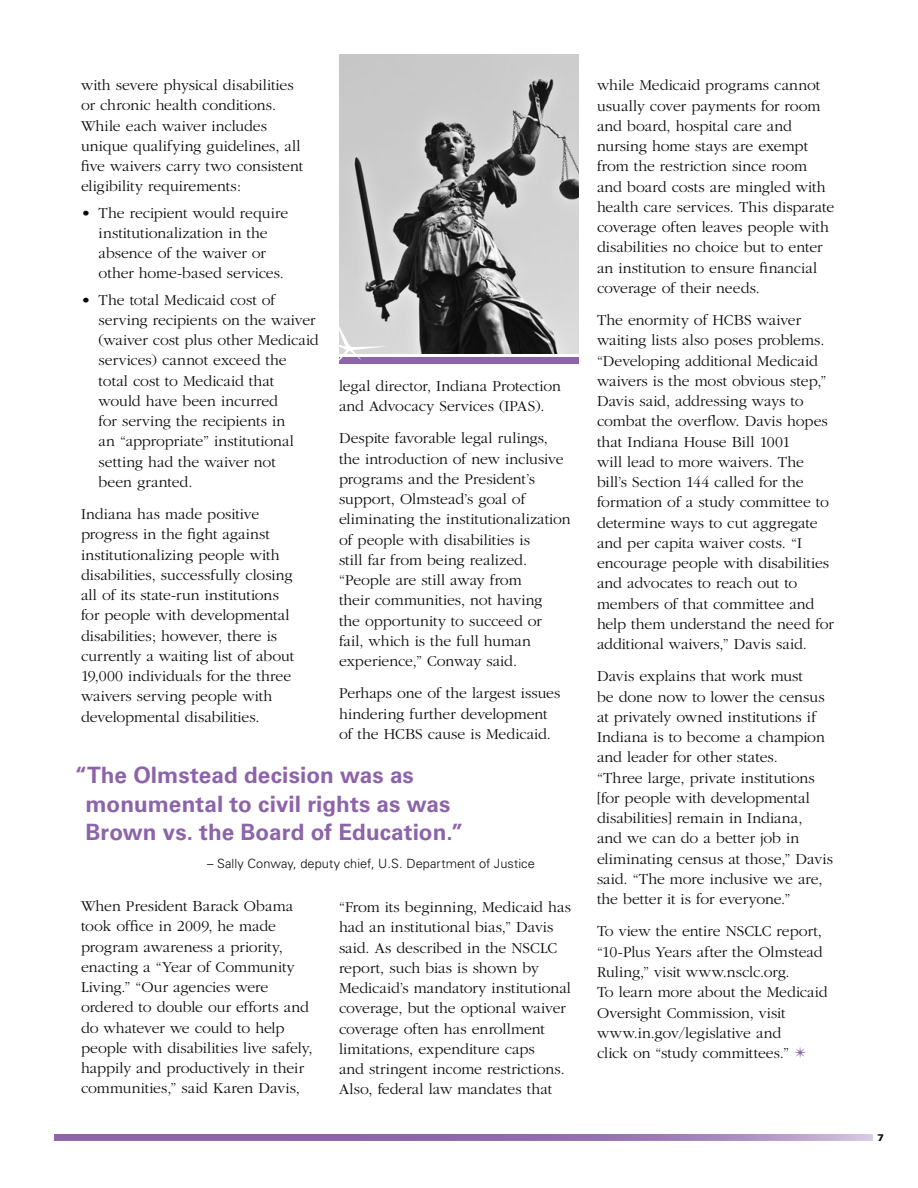
<style>
.page{position:relative;width:918px;height:1188px;background:#fff}
.page>*{position:absolute;margin:0;border:0;box-sizing:border-box;transform-origin:0 0}
.t1{font:700 22.5px/28.5px "Univers";color:#8d64aa}
.t2{font:300 15.75px/20.2px "Garamond";color:#0b0a0b}
.t3{font:300 12.75px "Univers";letter-spacing:.01em;color:#0b0a0b}
.t4{font:900 9.75px "Univers";color:#0b0a0b}
.s1{color:#8d64aa}
</style>
<div class="page">
<img style="left:339px;top:54px;width:240px;height:300px">
<div style="left:339px;top:357px;width:240px;height:7px;background:#8d64aa"></div>
<svg style="left:339px;top:312px;width:49px;height:49px"></svg>
<svg style="left:54px;top:1134px;width:819px;height:7px;background:#9a76b4"></svg>
<p class="t2" style="left:81px;top:75px;width:224px">with severe physical disabilities or chronic health conditions.<br>While each waiver includes unique qualifying guidelines, all five waivers carry two consistent eligibility requirements:</p>
<p class="t2" style="left:99px;top:203px;width:191px;text-indent:-18px">• The recipient would require institutionalization in the absence of the waiver or other home-based services.</p>
<p class="t2" style="left:99px;top:290px;width:222px;text-indent:-18px">• The total Medicaid cost of serving recipients on the waiver (waiver cost plus other Medicaid services) cannot exceed the total cost to Medicaid that would have been incurred<br>for serving the recipients in<br>an “appropriate” institutional setting had the waiver not<br>been granted.</p>
<p class="t2" style="left:81px;top:504px;width:215px">Indiana has made positive progress in the fight against institutionalizing people with disabilities, successfully closing all of its state-run institutions for people with developmental disabilities; however, there is currently a waiting list of about<br>19,000 individuals for the three waivers serving people with developmental disabilities.</p>
<p class="t2" style="left:339px;top:376px;width:223px">legal director, Indiana Protection and Advocacy Services (IPAS).</p>
<p class="t2" style="left:339px;top:428px;width:233px">Despite favorable legal rulings, the introduction of new inclusive programs and the President’s support, Olmstead’s goal of eliminating the institutionalization of people with disabilities is<br>still far from being realized. “People are still away from<br>their communities, not having<br>the opportunity to succeed or<br>fail, which is the full human experience,” Conway said.</p>
<p class="t2" style="left:339px;top:684px;width:223px">Perhaps one of the largest issues hindering further development of the HCBS cause is Medicaid.</p>
<h1 class="t1" style="left:86px;top:761px;width:380px;text-indent:-11px">“The Olmstead decision was as monumental to civil rights as was<br>Brown vs. the Board of Education.”</h1>
<p class="t3" style="left:207px;top:855px;width:329px">– Sally Conway, deputy chief, U .S. Department of Justice</p>
<p class="t2" style="left:81px;top:896px;width:233px">When President Barack Obama took office in 2009, he made program awareness a priority, enacting a “Year of Community<br>Living.” “Our agencies were ordered to double our efforts and do whatever we could to help people with disabilities live safely, happily and productively in their communities,” said Karen Davis,</p>
<p class="t2" style="left:339px;top:897px;width:234px">“From its beginning, Medicaid has had an institutional bias,” Davis said. As described in the NSCLC report, such bias is shown by Medicaid’s mandatory institutional coverage, but the optional waiver coverage often has enrollment limitations, expenditure caps<br>and stringent income restrictions.<br>Also, federal law mandates that</p>
<p class="t2" style="left:597px;top:76px;width:239px">while Medicaid programs cannot usually cover payments for room and board, hospital care and nursing home stays are exempt from the restriction since room and board costs are mingled with health care services. This disparate coverage often leaves people with disabilities no choice but to enter an institution to ensure financial coverage of their needs.</p>
<p class="t2" style="left:597px;top:310px;width:238px">The enormity of HCBS waiver waiting lists also poses problems. “Developing additional Medicaid waivers is the most obvious step,”<br>Davis said, addressing ways to combat the overflow. Davis hopes that Indiana House Bill 1001<br>will lead to more waivers. The bill’s Section 144 called for the formation of a study committee to determine ways to cut aggregate and per capita waiver costs. “I encourage people with disabilities and advocates to reach out to members of that committee and help them understand the need for additional waivers,” Davis said.</p>
<p class="t2" style="left:597px;top:667px;width:237px">Davis explains that work must<br>be done now to lower the census at privately owned institutions if<br>Indiana is to become a champion and leader for other states.<br>“Three large, private institutions [for people with developmental disabilities] remain in Indiana,<br>and we can do a better job in eliminating census at those,” Davis said. “The more inclusive we are, the better it is for everyone.”</p>
<p class="t2" style="left:597px;top:922px;width:232px">To view the entire NSCLC report, “10-Plus Years after the Olmstead<br>Ruling,” visit www.nsclc.org.<br>To learn more about the Medicaid<br>Oversight Commission, visit www.in.gov/legislative and<br>click on “study committees.” <span class="s1">✴</span></p>
<p class="t4" style="left:878px;top:1131px;width:8px">7</p>
</div>
